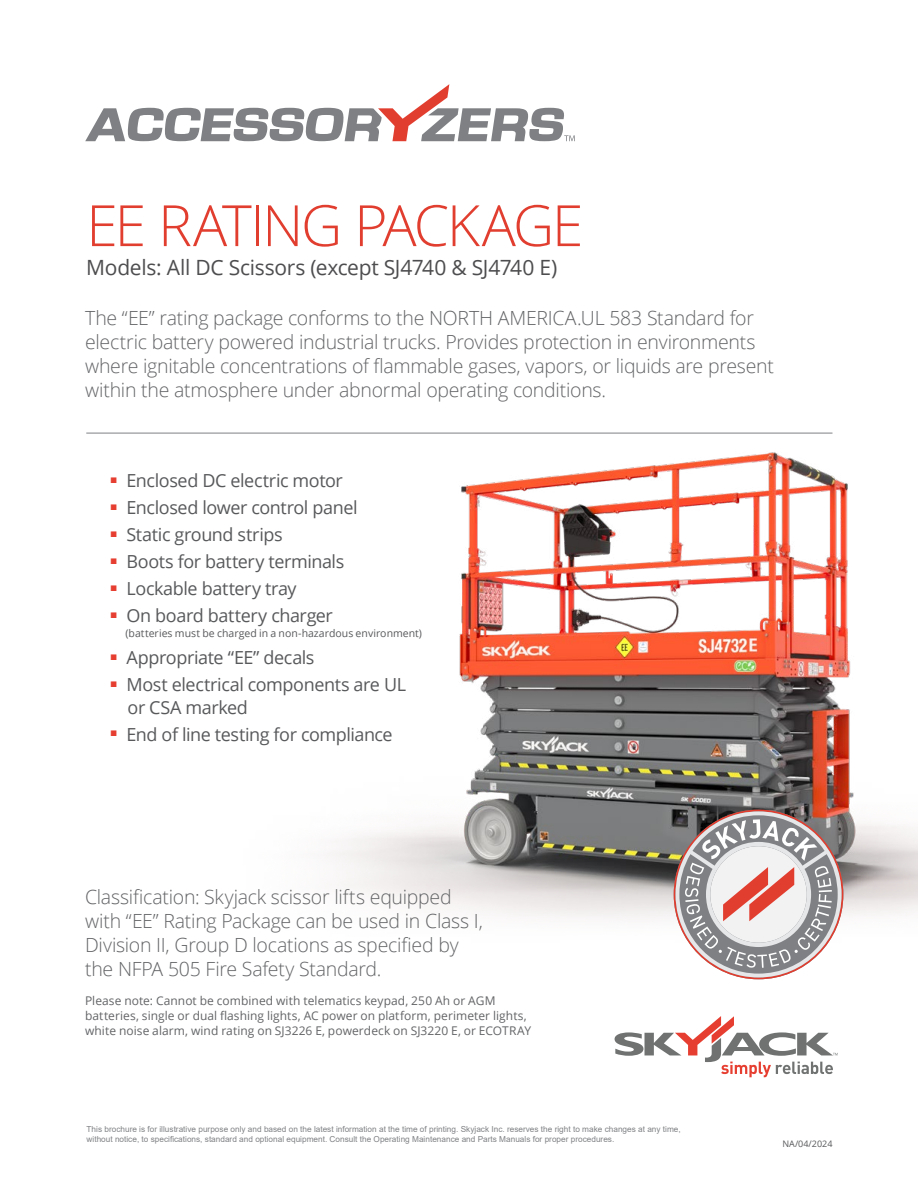
<style>
.page{position:relative;width:918px;height:1188px;background:#fff}
.page>*{position:absolute;margin:0;border:0;box-sizing:border-box;transform-origin:0 0}
.t1{font:300 57px "Open Sans";letter-spacing:-.04em;color:#e23e30}
.t2{font:21px "Open Sans";letter-spacing:-.015em;color:#4d4d4f}
.t3{font:300 19.5px/24px "Open Sans";letter-spacing:-.015em;color:#636466}
.t4{font:18px/22.5px "Open Sans";letter-spacing:-.025em;color:#58595b}
.t5{font:12px/15px "Open Sans";letter-spacing:.005em;color:#636466}
.t6{font:10.5px "Open Sans";color:#58595b}
.t7{font:9px "Open Sans";color:#58595b}
.t8{font:8.25px/10.5px "Arial";color:#808285}
</style>
<div class="page">
<img style="left:327px;top:452px;width:591px;height:528px">
<svg style="left:615px;top:1016px;width:223px;height:61px"></svg>
<hr style="left:86px;top:433px;width:746px;height:1px;background:#7e8083">
<svg style="left:85px;top:84px;width:490px;height:57px"></svg>
<svg style="left:674px;top:810px;width:169px;height:169px"></svg>
<h1 class="t1" style="left:86px;top:186px;width:499px">EE RATING PACKAGE</h1>
<p class="t2" style="left:86px;top:253px;width:473px">Models: All DC Scissors (except SJ4740 &amp; SJ4740 E)</p>
<p class="t3" style="left:85px;top:306px;width:690px">The “EE” rating package conforms to the NORTH AMERICA.UL 583 Standard for electric battery powered industrial trucks. Provides protection in environments where ignitable concentrations of flammable gases, vapors, or liquids are present within the atmosphere under abnormal operating conditions.</p>
<p class="t4" style="left:110px;top:469px;width:234px"><sup>■</sup> Enclosed DC electric motor</p>
<p class="t4" style="left:110px;top:496px;width:249px"><sup>■</sup> Enclosed lower control panel</p>
<p class="t4" style="left:110px;top:523px;width:174px"><sup>■</sup> Static ground strips</p>
<p class="t4" style="left:110px;top:550px;width:236px"><sup>■</sup> Boots for battery terminals</p>
<p class="t4" style="left:110px;top:577px;width:188px"><sup>■</sup> Lockable battery tray</p>
<p class="t4" style="left:110px;top:604px;width:224px"><sup>■</sup> On board battery charger</p>
<p class="t6" style="left:125px;top:626px;width:298px">(batteries must be charged in a non-hazardous environment)</p>
<p class="t4" style="left:110px;top:646px;width:206px"><sup>■</sup> Appropriate “EE” decals</p>
<p class="t4" style="left:128px;top:673px;width:280px;text-indent:-17px"><sup>■</sup> Most electrical components are UL or CSA marked</p>
<p class="t4" style="left:110px;top:722px;width:284px"><sup>■</sup> End of line testing for compliance</p>
<p class="t3" style="left:85px;top:885px;width:399px">Classification: Skyjack scissor lifts equipped with “EE” Rating Package can be used in Class I, Division II, Group D locations as specified by the NFPA 505 Fire Safety Standard.</p>
<p class="t5" style="left:85px;top:993px;width:448px">Please note: Cannot be combined with telematics keypad, 250 Ah or AGM batteries, single or dual flashing lights, AC power on platform, perimeter lights, white noise alarm, wind rating on SJ3226 E, powerdeck on SJ3220 E, or ECOTRAY</p>
<p class="t8" style="left:87px;top:1123px;width:596px">This brochure is for illustrative purpose only and based on the latest information at the time of printing. Skyjack Inc. reserves the right to make changes at any time, without notice, to specifications, standard and optional equipment. Consult the Operating Maintenance and Parts Manuals for proper procedures.</p>
<p class="t7" style="left:783px;top:1137px;width:51px">NA/04/2024</p>
</div>
